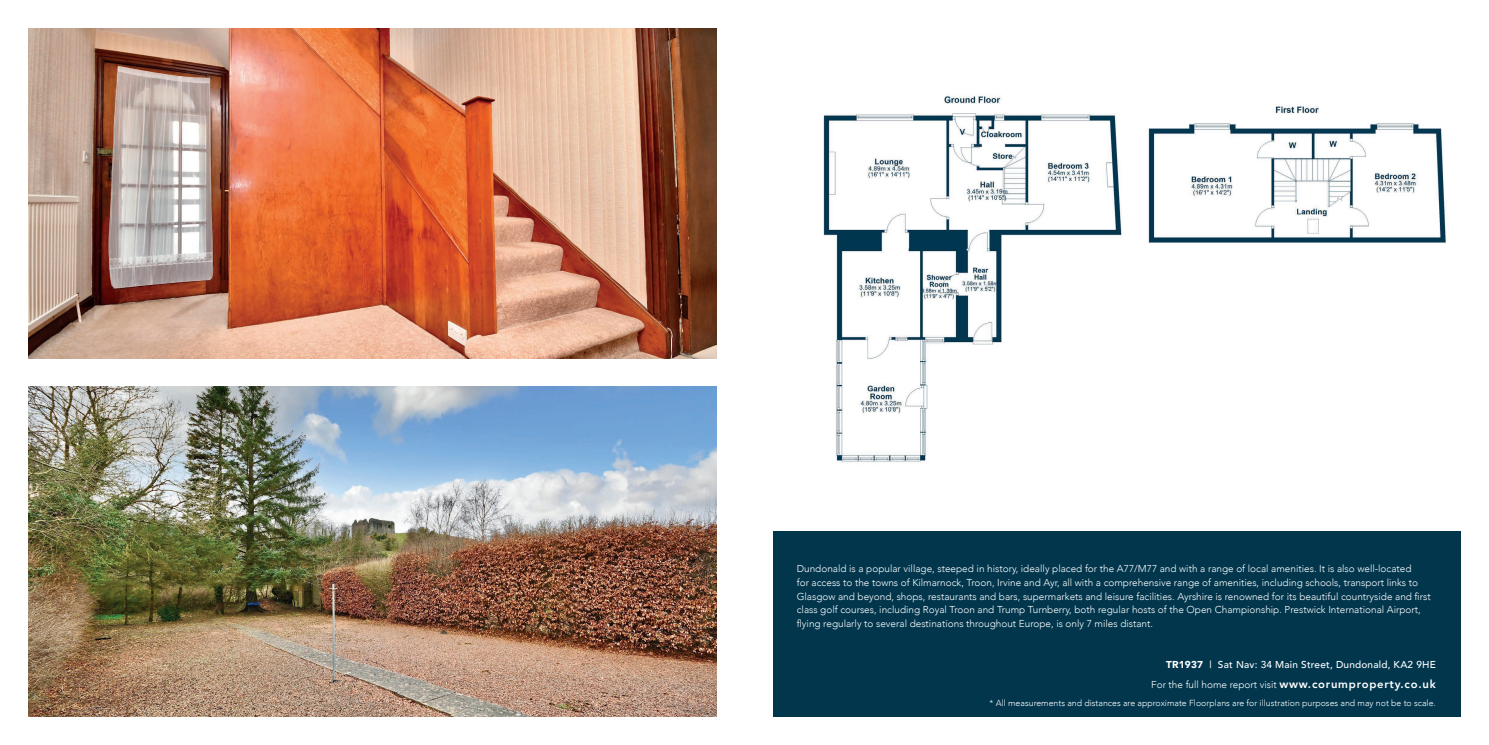
<style>
.page{position:relative;width:1489px;height:745px;background:#fff}
.page>*{position:absolute;margin:0;border:0;box-sizing:border-box;transform-origin:0 0}
.t1{font:300 10px/13.8px "Avenir";color:#fff}
.t2{font:500 10px "Avenir";letter-spacing:.02em;color:#fff}
.t3{font:300 8.75px "Avenir";color:#fff}
.s1{font-weight:900}
.s2{font-weight:800;font-size:11.25px}
</style>
<div class="page">
<div style="left:772px;top:531px;width:688px;height:185px;background:#01364d"></div>
<img style="left:823px;top:94px;width:624px;height:369px">
<img style="left:28px;top:386px;width:688px;height:330px">
<img style="left:28px;top:28px;width:688px;height:330px">
<p class="t1" style="left:796px;top:561px;width:635px">Dundonald is a popular village, steeped in history, ideally placed for the A77/M77 and with a range of local amenities. It is also well-located<br>for access to the towns of Kilmarnock, Troon, Irvine and Ayr, all with a comprehensive range of amenities, including schools, transport links to Glasgow and beyond, shops, restaurants and bars, supermarkets and leisure facilities. Ayrshire is renowned for its beautiful countryside and first class golf courses, including Royal Troon and Trump Turnberry, both regular hosts of the Open Championship. Prestwick International Airport, flying regularly to several destinations throughout Europe, is only 7 miles distant.</p>
<p class="t2" style="left:1166px;top:655px;width:271px"><span class="s1">TR1937</span> | Sat Nav: 34 Main Street, Dundonald, KA2 9HE</p>
<p class="t1" style="left:1151px;top:677px;width:286px">For the full home report visit <span class="s2">www.corumproperty.co.uk</span></p>
<p class="t3" style="left:989px;top:697px;width:448px">* All measurements and distances are approximate Floorplans are for illustration purposes and may not be to scale.</p>
</div>
